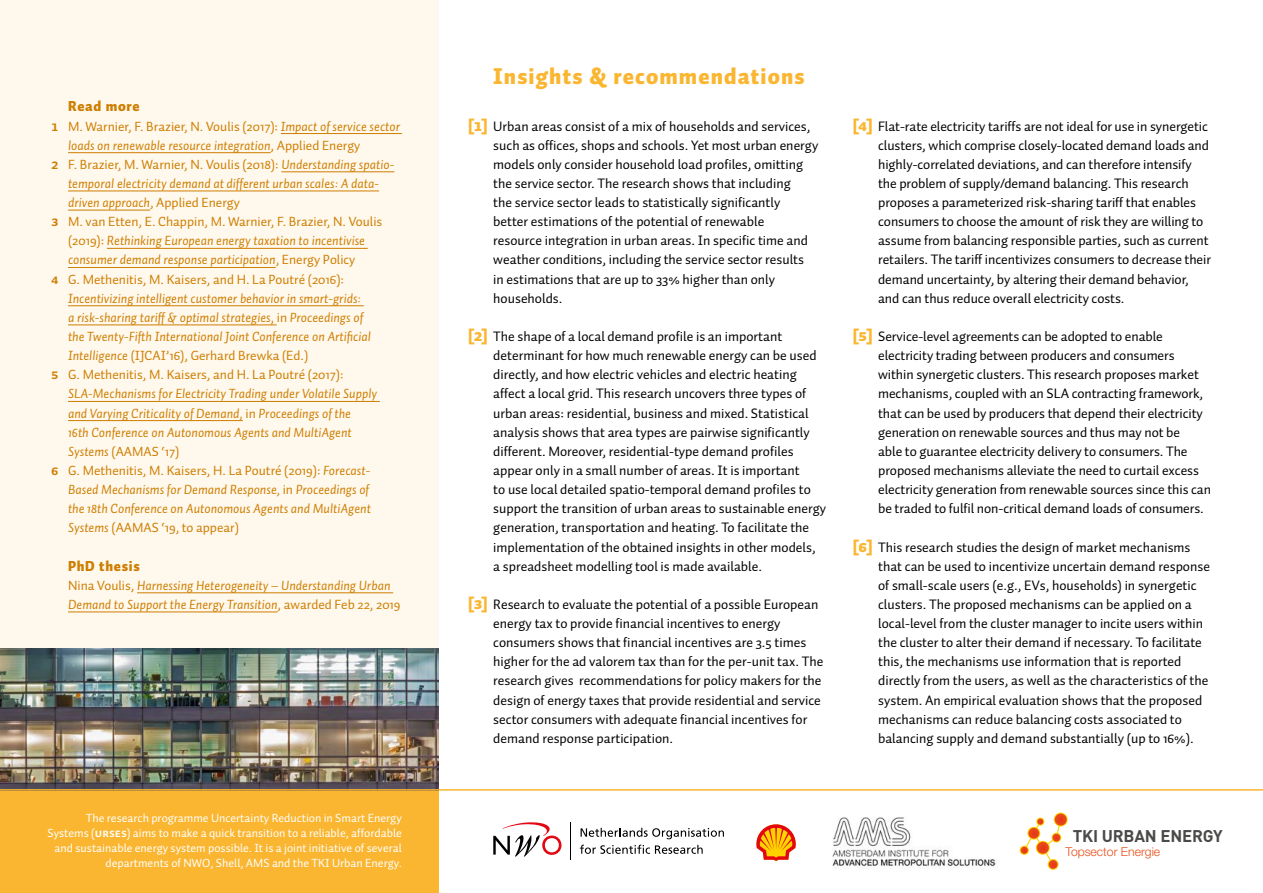
<style>
.page{position:relative;width:1263px;height:893px;background:#fff}
.page>*{position:absolute;margin:0;border:0;box-sizing:border-box;transform-origin:0 0}
.t1{font:900 22.5px "Auto 1";letter-spacing:.05em;color:#fab630}
.t2{font:700 16.8px "DINOT";letter-spacing:-.01em;color:#4a4a49}
.t3{font:900 14.25px "Auto 1";letter-spacing:.05em;color:#ce7e00}
.t4{font:13.8px/19.2px "Auto 1";color:#000}
.t5{font:italic 13.5px/19.2px "Auto 1";color:#ce7e00}
.t6{font:13.5px "Auto 1";color:#ce7e00}
.t7{font:300 12.15px "Helvetica Neue LT Std";color:#e94e1b}
.t8{font:12px/15px "Auto 1";color:#fff;text-align:right}
.s1{font-family:"Auto 1 Bold Sm Cp";font-size:14.25px}
.s2{font-style:italic}
.s3{font-style:normal}
.s4{font-family:"Auto 1 Bold Sm Cp"}
.s5{font-family:"Auto 1 Black Sm Cp";font-size:16.5px;color:#fab630}
</style>
<div class="page">
<div style="left:0;top:0;width:438px;height:893px;background:#fff8ed"></div>
<svg style="left:581px;top:828px;width:143px;height:11px"></svg>
<svg style="left:580px;top:845px;width:123px;height:9px"></svg>
<svg style="left:493px;top:822px;width:68px;height:34px"></svg>
<hr style="left:570px;top:822px;width:1px;height:38px;background:#000">
<svg style="left:756px;top:824px;width:40px;height:37px"></svg>
<img style="left:832px;top:817px;width:164px;height:52px">
<div style="left:0;top:790px;width:438px;height:103px;background:#fab630"></div>
<hr style="left:281px;top:133px;width:121px;height:1px;background:#ce7e00">
<hr style="left:68px;top:152px;width:203px;height:1px;background:#ce7e00">
<hr style="left:281px;top:172px;width:113px;height:1px;background:#ce7e00">
<hr style="left:68px;top:191px;width:311px;height:1px;background:#ce7e00">
<hr style="left:68px;top:210px;width:82px;height:1px;background:#ce7e00">
<hr style="left:107px;top:248px;width:261px;height:1px;background:#ce7e00">
<hr style="left:68px;top:267px;width:208px;height:1px;background:#ce7e00">
<hr style="left:68px;top:305px;width:296px;height:1px;background:#ce7e00">
<hr style="left:68px;top:325px;width:209px;height:1px;background:#ce7e00">
<hr style="left:68px;top:401px;width:312px;height:1px;background:#ce7e00">
<hr style="left:68px;top:420px;width:175px;height:1px;background:#ce7e00">
<hr style="left:137px;top:592px;width:256px;height:1px;background:#ce7e00">
<hr style="left:68px;top:612px;width:210px;height:1px;background:#ce7e00">
<img style="left:0;top:648px;width:438px;height:141px">
<hr style="left:0;top:789px;width:1263px;height:2px;background:#fab630">
<svg style="left:1021px;top:813px;width:46px;height:56px"></svg>
<p class="t3" style="left:68px;top:97px;width:73px">Read more</p>
<p class="t6" style="left:51px;top:118px;width:351px"><span class="s1">1</span> M. Warnier, F. Brazier, N. Voulis (2017): <span class="s2">Impact of service sector</span></p>
<p class="t5" style="left:68px;top:135px;width:294px">loads on renewable resource integration<span class="s3">, Applied Energy</span></p>
<p class="t6" style="left:51px;top:156px;width:345px"><span class="s1">2</span> F. Brazier, M. Warnier, N. Voulis (2018): <span class="s2">Understanding spatio-</span></p>
<p class="t5" style="left:68px;top:174px;width:312px">temporal electricity demand at different urban scales: A data-</p>
<p class="t5" style="left:68px;top:193px;width:173px">driven approach<span class="s3">, Applied Energy</span></p>
<p class="t6" style="left:51px;top:213px;width:333px"><span class="s1">3</span> M. van Etten, E. Chappin, M. Warnier, F. Brazier, N. Voulis</p>
<p class="t5" style="left:68px;top:231px;width:298px"><span class="s3">(2019):</span> Rethinking European energy taxation to incentivise</p>
<p class="t5" style="left:68px;top:250px;width:289px">consumer demand response participation<span class="s3">, Energy Policy</span></p>
<p class="t6" style="left:51px;top:271px;width:295px"><span class="s1">4</span> G. Methenitis, M. Kaisers, and H. La Poutré (2016):</p>
<p class="t5" style="left:68px;top:288px;width:294px">Incentivizing intelligent customer behavior in smart-grids:</p>
<p class="t5" style="left:68px;top:308px;width:297px">a risk-sharing tariff &amp; optimal strategies, <span class="s3">in</span> Proceedings of</p>
<p class="t5" style="left:68px;top:327px;width:304px">the Twenty-Fifth International Joint Conference on Artificial</p>
<p class="t6" style="left:68px;top:347px;width:242px"><span class="s2">Intelligence</span> (IJCAI’16), Gerhard Brewka (Ed.)</p>
<p class="t6" style="left:51px;top:366px;width:294px"><span class="s1">5</span> G. Methenitis, M. Kaisers, and H. La Poutré (2017):</p>
<p class="t5" style="left:68px;top:384px;width:311px">SLA-Mechanisms for Electricity Trading under Volatile Supply</p>
<p class="t5" style="left:68px;top:403px;width:285px">and Varying Criticality of Demand, <span class="s3">in</span> Proceedings of the</p>
<p class="t5" style="left:68px;top:422px;width:285px">16th Conference on Autonomous Agents and MultiAgent</p>
<p class="t6" style="left:68px;top:443px;width:113px"><span class="s2">Systems</span> (AAMAS ‘17)</p>
<p class="t6" style="left:51px;top:462px;width:321px"><span class="s1">6</span> G. Methenitis, M. Kaisers, H. La Poutré (2019): <span class="s2">Forecast-</span></p>
<p class="t5" style="left:68px;top:480px;width:303px">Based Mechanisms for Demand Response, <span class="s3">in</span> Proceedings of</p>
<p class="t5" style="left:68px;top:499px;width:304px">the 18th Conference on Autonomous Agents and MultiAgent</p>
<p class="t6" style="left:68px;top:519px;width:172px"><span class="s2">Systems</span> (AAMAS ‘19, to appear)</p>
<p class="t3" style="left:68px;top:557px;width:73px">PhD thesis</p>
<p class="t5" style="left:68px;top:575px;width:334px"><span class="s3">Nina Voulis,</span> Harnessing Heterogeneity – Understanding Urban<br>Demand to Support the Energy Transition<span class="s3">, awarded Feb 22, 2019</span></p>
<p class="t8" style="left:47px;top:810px;width:356px">The research programme Uncertainty Reduction in Smart Energy Systems (<span class="s4">URSES</span>) aims to make a quick transition to a reliable, affordable and sustainable energy system possible. It is a joint initiative of several departments of NWO, Shell, AMS and the TKI Urban Energy.</p>
<h1 class="t1" style="left:493px;top:61px;width:313px">Insights &amp; recommendations</h1>
<p class="t4" style="left:493px;top:116px;width:327px;text-indent:-26px"><span class="s5">[1]</span> Urban areas consist of a mix of households and services, such as offices, shops and schools. Yet most urban energy models only consider household load profiles, omitting the service sector. The research shows that including<br>the service sector leads to statistically significantly better estimations of the potential of renewable<br>resource integration in urban areas. In specific time and weather conditions, including the service sector results<br>in estimations that are up to 33% higher than only households.</p>
<p class="t4" style="left:493px;top:326px;width:334px;text-indent:-26px"><span class="s5">[2]</span> The shape of a local demand profile is an important determinant for how much renewable energy can be used directly, and how electric vehicles and electric heating affect a local grid. This research uncovers three types of urban areas: residential, business and mixed. Statistical analysis shows that area types are pairwise significantly different. Moreover, residential-type demand profiles appear only in a small number of areas. It is important<br>to use local detailed spatio-temporal demand profiles to support the transition of urban areas to sustainable energy generation, transportation and heating. To facilitate the implementation of the obtained insights in other models,<br>a spreadsheet modelling tool is made available.</p>
<p class="t4" style="left:493px;top:594px;width:332px;text-indent:-26px"><span class="s5">[3]</span> Research to evaluate the potential of a possible European energy tax to provide financial incentives to energy consumers shows that financial incentives are 3.5 times higher for the ad valorem tax than for the per-unit tax. The research gives recommendations for policy makers for the design of energy taxes that provide residential and service sector consumers with adequate financial incentives for demand response participation.</p>
<p class="t4" style="left:878px;top:116px;width:334px;text-indent:-26px"><span class="s5">[4]</span> Flat-rate electricity tariffs are not ideal for use in synergetic clusters, which comprise closely-located demand loads and highly-correlated deviations, and can therefore intensify the problem of supply/demand balancing. This research proposes a parameterized risk-sharing tariff that enables consumers to choose the amount of risk they are willing to assume from balancing responsible parties, such as current retailers. The tariff incentivizes consumers to decrease their demand uncertainty, by altering their demand behavior, and can thus reduce overall electricity costs.</p>
<p class="t4" style="left:878px;top:326px;width:334px;text-indent:-26px"><span class="s5">[5]</span> Service-level agreements can be adopted to enable electricity trading between producers and consumers within synergetic clusters. This research proposes market mechanisms, coupled with an SLA contracting framework, that can be used by producers that depend their electricity generation on renewable sources and thus may not be<br>able to guarantee electricity delivery to consumers. The proposed mechanisms alleviate the need to curtail excess electricity generation from renewable sources since this can be traded to fulfil non-critical demand loads of consumers.</p>
<p class="t4" style="left:878px;top:537px;width:333px;text-indent:-26px"><span class="s5">[6]</span> This research studies the design of market mechanisms that can be used to incentivize uncertain demand response of small-scale users (e.g., EVs, households) in synergetic clusters. The proposed mechanisms can be applied on a local-level from the cluster manager to incite users within the cluster to alter their demand if necessary. To facilitate this, the mechanisms use information that is reported directly from the users, as well as the characteristics of the system. An empirical evaluation shows that the proposed mechanisms can reduce balancing costs associated to balancing supply and demand substantially (up to 16%).</p>
<p class="t2" style="left:1073px;top:824px;width:151px">TKI URBAN ENERGY</p>
<p class="t7" style="left:1065px;top:844px;width:96px">Topsector Energie</p>
</div>
